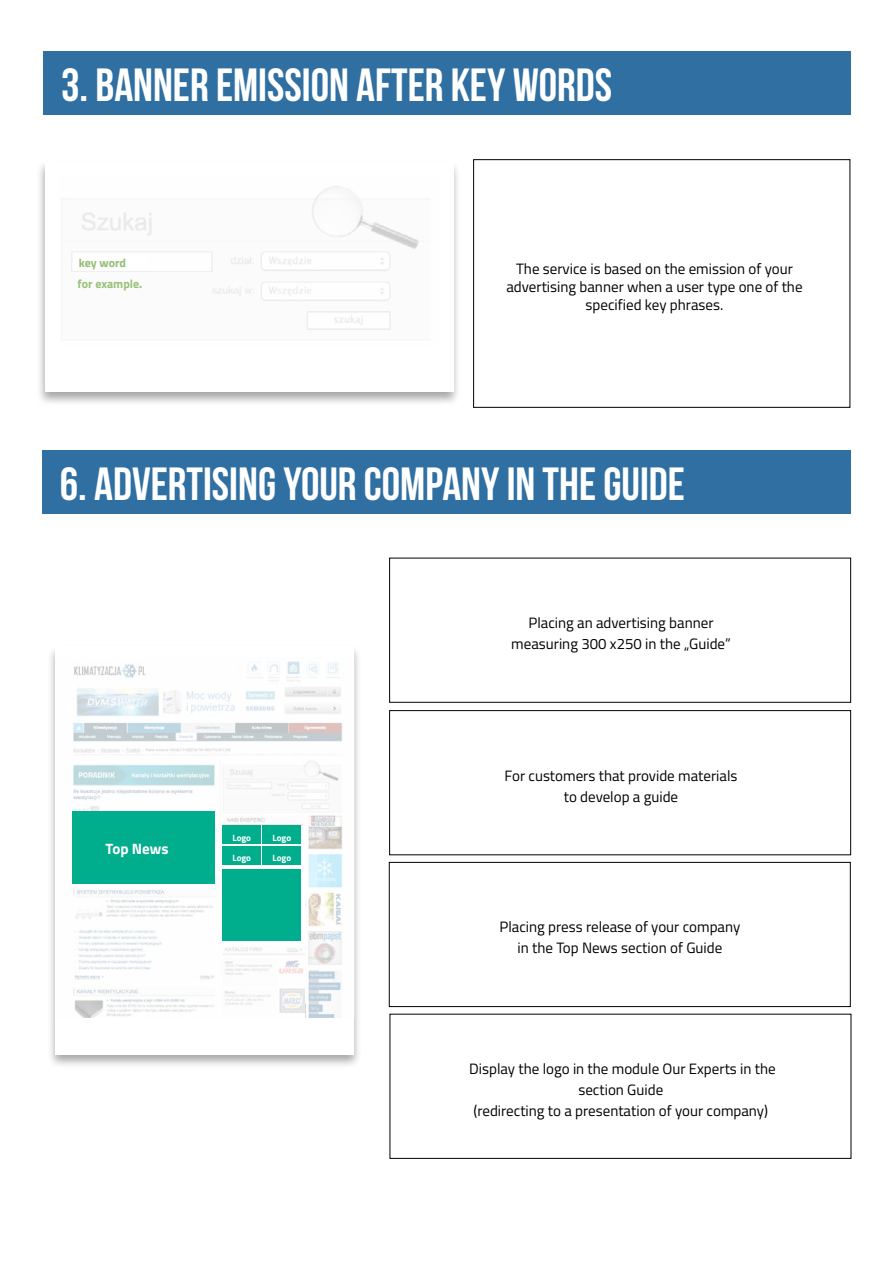
<style>
.page{position:relative;width:893px;height:1263px;background:#fff}
.page>*{position:absolute;margin:0;border:0;box-sizing:border-box;transform-origin:0 0}
.t1{font:46.5px "Bebas Neue";color:#fff}
.t2{font:15px/21px "Titillium Web";color:#000;text-align:center}
.t3{font:700 15px "Titillium Web";color:#fff}
.t4{font:700 12px "Titillium Web";color:#99c278}
.t5{font:700 12px "Titillium Web";color:#94bd73}
.t6{font:700 9px "Titillium Web";color:#fff}
</style>
<div class="page">
<div style="left:46px;top:644px;width:315px;height:425px;background:#000;opacity:.35"></div>
<div style="left:56px;top:646px;width:298px;height:409px;background:#fff"></div>
<div style="left:36px;top:159px;width:425px;height:247px;background:#000;opacity:.35"></div>
<div style="left:45px;top:162px;width:408px;height:230px;background:#fff"></div>
<div style="left:473px;top:159px;width:377px;height:248px;border:1px solid #000"></div>
<div style="left:389px;top:862px;width:461px;height:145px;border:1px solid #000"></div>
<div style="left:389px;top:710px;width:462px;height:145px;border:1px solid #000"></div>
<div style="left:43px;top:52px;width:807px;height:63px;background:#2f6fa2"></div>
<div style="left:43px;top:451px;width:808px;height:63px;background:#2f6fa2"></div>
<img style="left:72px;top:664px;width:271px;height:353px">
<div style="left:72px;top:812px;width:143px;height:72px;background:#00ae8d"></div>
<div style="left:223px;top:826px;width:38px;height:18px;background:#00ae8d"></div>
<div style="left:263px;top:826px;width:38px;height:18px;background:#00ae8d"></div>
<div style="left:223px;top:847px;width:38px;height:18px;background:#00ae8d"></div>
<div style="left:263px;top:847px;width:38px;height:18px;background:#00ae8d"></div>
<div style="left:221px;top:868px;width:84px;height:75px;background:linear-gradient(to bottom,#fff,#fff)"></div>
<div style="left:223px;top:869px;width:78px;height:72px;background:#00ae8d"></div>
<div style="left:221px;top:942px;width:84px;height:83px;background:#fff"></div>
<img style="left:71px;top:186px;width:348px;height:144px">
<div style="left:74px;top:257px;width:71px;height:10px;background:#fff"></div>
<img style="left:222px;top:942px;width:84px;height:76px">
<div style="left:67px;top:685px;width:215px;height:30px;background:#fff"></div>
<img style="left:237px;top:661px;width:106px;height:24px">
<img style="left:74px;top:688px;width:205px;height:28px">
<h1 class="t1" style="left:61px;top:59px;width:553px">3. BANNER EMISSION AFTER KEY WORDS</h1>
<p class="t5" style="left:79px;top:253px;width:49px">key word</p>
<p class="t4" style="left:78px;top:275px;width:66px">for example.</p>
<p class="t2" style="left:506px;top:259px;width:298px;line-height:18px">The service is based on the emission of your advertising banner when a user type one of the specified key phrases.</p>
<h1 class="t1" style="left:60px;top:458px;width:627px">6. ADVERTISING YOUR COMPANY IN THE GUIDE</h1>
<p class="t2" style="left:511px;top:612px;width:221px">Placing an advertising banner measuring 300 x250 in the „Guide”</p>
<p class="t3" style="left:106px;top:837px;width:64px">Top News</p>
<p class="t6" style="left:232px;top:831px;width:20px">Logo</p>
<p class="t6" style="left:232px;top:851px;width:20px">Logo</p>
<p class="t6" style="left:272px;top:831px;width:20px">Logo</p>
<p class="t6" style="left:272px;top:851px;width:20px">Logo</p>
<p class="t2" style="left:504px;top:764px;width:235px">For customers that provide materials to develop a guide</p>
<p class="t2" style="left:499px;top:916px;width:242px">Placing press release of your company in the Top News section of Guide</p>
<p class="t2" style="left:469px;top:1057px;width:308px">Display the logo in the module Our Experts in the section Guide<br>(redirecting to a presentation of your company)</p>
</div>
